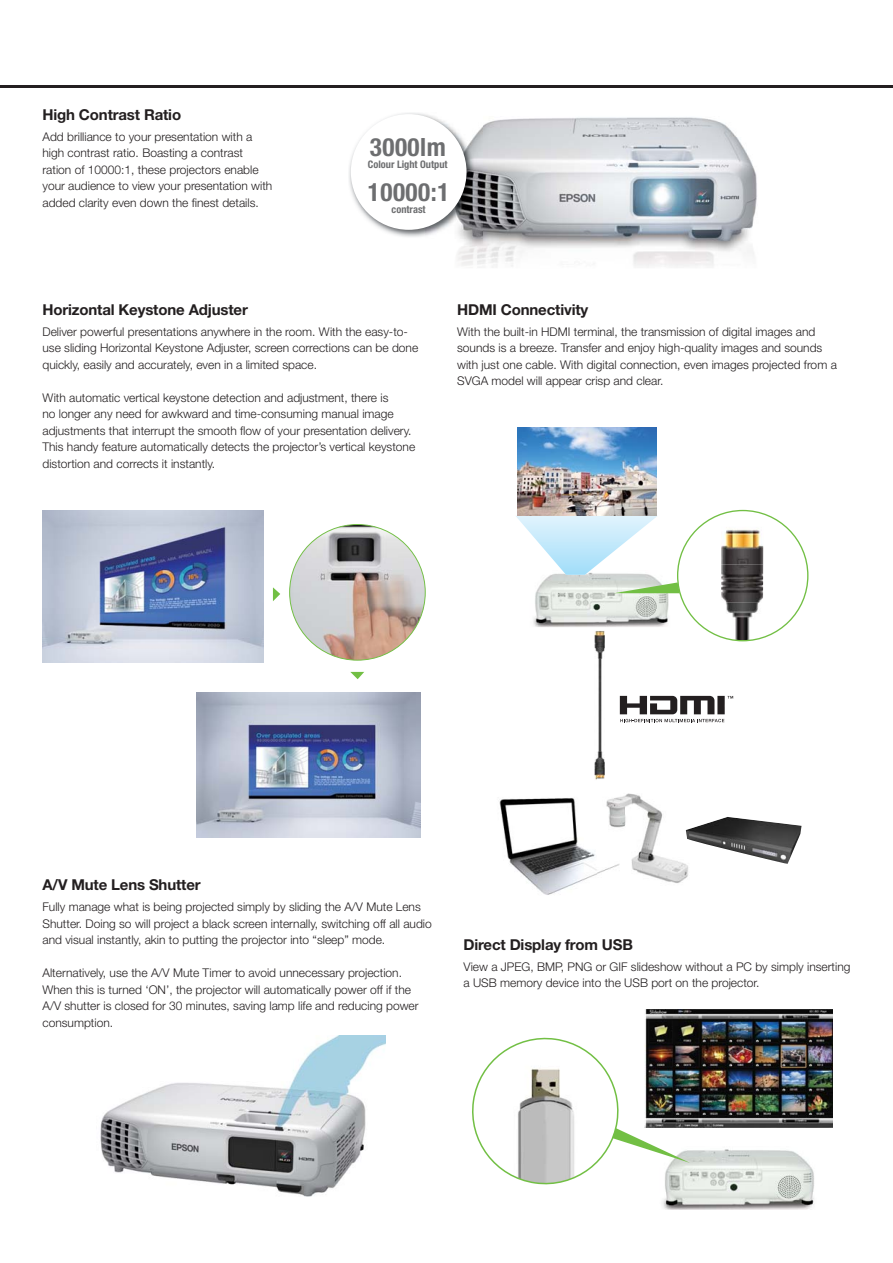
<style>
.page{position:relative;width:893px;height:1263px;background:#fff}
.page>*{position:absolute;margin:0;border:0;box-sizing:border-box;transform-origin:0 0}
.t1{font:700 condensed 25.2px/44.8px "Helvetica Neue";letter-spacing:.02em;color:#6d6e70}
.t2{font:700 15px "Helvetica Neue";letter-spacing:-.01em;color:#231f20}
.t3{font:300 12px/16.5px "Helvetica Neue";color:#231f20}
.t4{font:700 condensed 10.35px "Helvetica Neue";color:#6d6e70}
</style>
<div class="page">
<hr style="left:0;top:85px;width:893px;height:2px;background:#231f20">
<img style="left:43px;top:511px;width:221px;height:152px">
<img style="left:197px;top:693px;width:224px;height:144px">
<svg style="left:289px;top:524px;width:137px;height:137px"></svg>
<svg style="left:350px;top:671px;width:14px;height:8px"></svg>
<svg style="left:273px;top:587px;width:7px;height:14px"></svg>
<img style="left:100px;top:1035px;width:286px;height:162px">
<svg style="left:620px;top:696px;width:113px;height:26px"></svg>
<img style="left:594px;top:641px;width:11px;height:139px">
<img style="left:625px;top:793px;width:63px;height:90px">
<svg style="left:597px;top:777px;width:8px;height:3px"></svg>
<img style="left:499px;top:798px;width:98px;height:97px">
<img style="left:597px;top:796px;width:28px;height:78px">
<img style="left:686px;top:817px;width:115px;height:47px">
<img style="left:517px;top:427px;width:140px;height:83px">
<svg style="left:516px;top:510px;width:292px;height:131px"></svg>
<img style="left:645px;top:1009px;width:187px;height:118px">
<img style="left:662px;top:1149px;width:152px;height:61px">
<svg style="left:472px;top:1033px;width:218px;height:156px"></svg>
<img style="left:483px;top:117px;width:253px;height:20px">
<img style="left:477px;top:137px;width:280px;height:131px">
<img style="left:457px;top:246px;width:20px;height:20px">
<img style="left:349px;top:113px;width:134px;height:133px">
<div style="left:351px;top:114px;width:115px;height:116px;background:#fff;border-radius:50%"></div>
<p class="t2" style="left:43px;top:109px;width:140px">High Contrast Ratio</p>
<p class="t3" style="left:43px;top:129px;width:231px">Add brilliance to your presentation with a high contrast ratio. Boasting a contrast ration of 10000:1, these projectors enable your audience to view your presentation with added clarity even down the finest details.</p>
<h1 class="t1" style="left:368px;top:127px;width:83px">3000lm<br>10000:1</h1>
<p class="t4" style="left:368px;top:161px;width:81px">Colour Light Output</p>
<p class="t4" style="left:392px;top:205px;width:36px">contrast</p>
<p class="t2" style="left:43px;top:304px;width:207px">Horizontal Keystone Adjuster</p>
<p class="t3" style="left:43px;top:324px;width:377px">Deliver powerful presentations anywhere in the room. With the easy-to&shy;use sliding Horizontal Keystone Adjuster, screen corrections can be done quickly, easily and accurately, even in a limited space.</p>
<p class="t3" style="left:43px;top:390px;width:374px">With automatic vertical keystone detection and adjustment, there is<br>no longer any need for awkward and time-consuming manual image adjustments that interrupt the smooth flow of your presentation delivery.<br>This handy feature automatically detects the projector’s vertical keystone distortion and corrects it instantly.</p>
<p class="t2" style="left:457px;top:304px;width:133px">HDMI Connectivity</p>
<p class="t3" style="left:457px;top:324px;width:381px">With the built-in HDMI terminal, the transmission of digital images and sounds is a breeze. Transfer and enjoy high-quality images and sounds with just one cable. With digital connection, even images projected from a SVGA model will appear crisp and clear.</p>
<p class="t2" style="left:43px;top:880px;width:160px">A/V Mute Lens Shutter</p>
<p class="t3" style="left:43px;top:900px;width:391px">Fully manage what is being projected simply by sliding the A/V Mute Lens<br>Shutter. Doing so will project a black screen internally, switching off all audio and visual instantly, akin to putting the projector into “sleep” mode.</p>
<p class="t3" style="left:43px;top:966px;width:378px">Alternatively, use the A/V Mute Timer to avoid unnecessary projection.<br>When this is turned ‘ON’, the projector will automatically power off if the A/V shutter is closed for 30 minutes, saving lamp life and reducing power consumption.</p>
<p class="t2" style="left:463px;top:939px;width:171px">Direct Display from USB</p>
<p class="t3" style="left:463px;top:959px;width:388px">View a JPEG, BMP, PNG or GIF slideshow without a PC by simply inserting a USB memory device into the USB port on the projector.</p>
</div>
